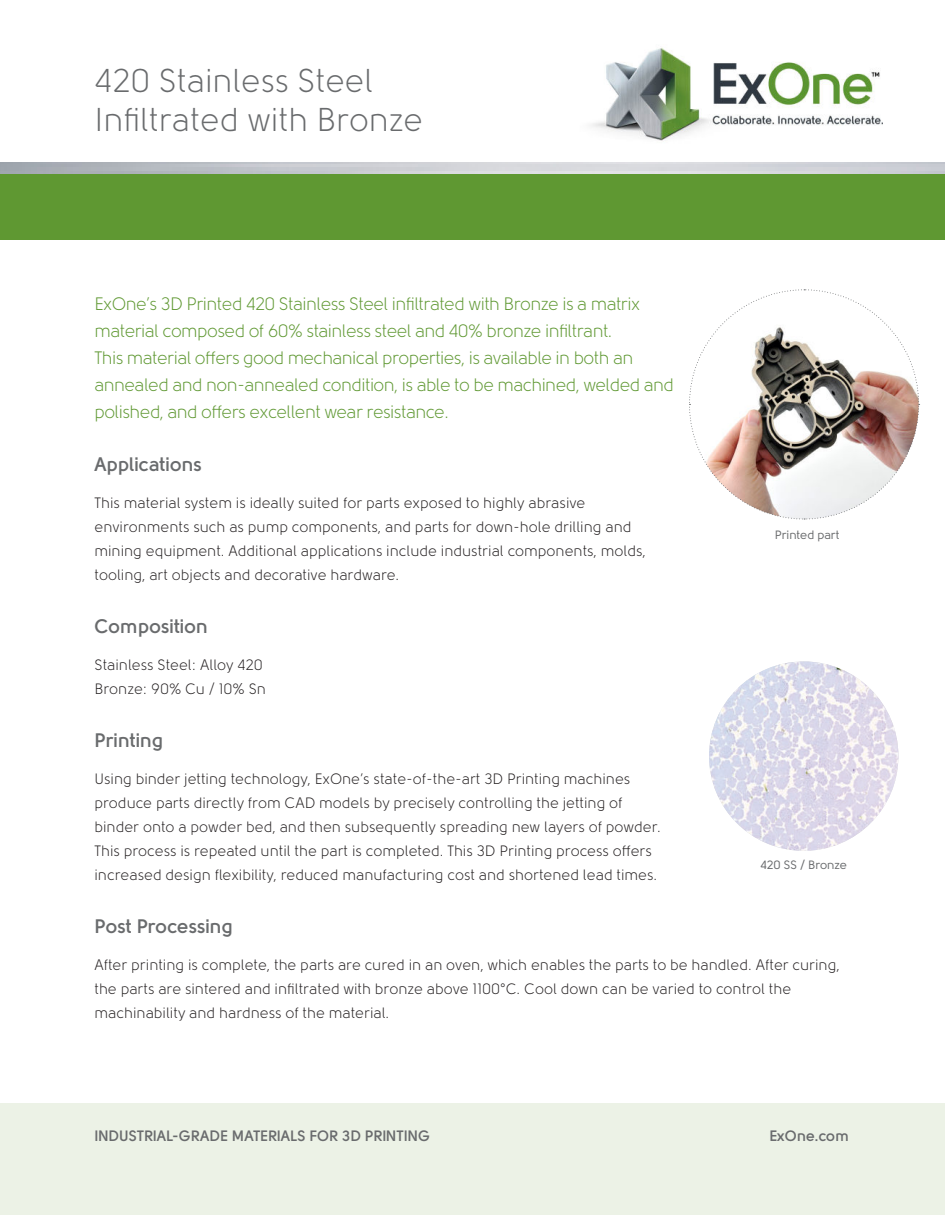
<style>
.page{position:relative;width:945px;height:1215px;background:#fff}
.page>*{position:absolute;margin:0;border:0;box-sizing:border-box;transform-origin:0 0}
.t1{font:33px/39px "Solomon";color:#696b6d}
.t2{font:700 19.5px "Solomon";color:#696b6d}
.t3{font:18px/27px "Solomon";letter-spacing:-.03em;color:#5f9832}
.t4{font:15px/24px "Solomon";color:#231f20}
.t5{font:700 15px "Solomon";color:#696b6d}
.t6{font:12px "Solomon";color:#696b6d}
</style>
<div class="page">
<div style="left:0;top:1104px;width:945px;height:111px;background:#ecf2e6"></div>
<img style="left:591px;top:47px;width:292px;height:94px">
<img style="left:709px;top:661px;width:189px;height:190px;border-radius:95px">
<img style="left:689px;top:289px;width:231px;height:231px">
<img style="left:0;top:162px;width:945px;height:13px">
<div style="left:0;top:175px;width:945px;height:65px;background:#5f9832"></div>
<h1 class="t1" style="left:94px;top:62px;width:330px">420 Stainless Steel<br>Infiltrated with Bronze</h1>
<p class="t3" style="left:94px;top:291px;width:581px">ExOne’s 3D Printed 420 Stainless Steel infiltrated with Bronze is a matrix material composed of 60% stainless steel and 40% bronze infiltrant.<br>This material offers good mechanical properties, is available in both an annealed and non-annealed condition, is able to be machined, welded and polished, and offers excellent wear resistance.</p>
<h2 class="t2" style="left:94px;top:457px;width:109px">Applications</h2>
<p class="t4" style="left:94px;top:492px;width:553px">This material system is ideally suited for parts exposed to highly abrasive environments such as pump components, and parts for down-hole drilling and mining equipment. Additional applications include industrial components, molds, tooling, art objects and decorative hardware.</p>
<h2 class="t2" style="left:94px;top:619px;width:115px">Composition</h2>
<p class="t4" style="left:94px;top:654px;width:173px">Stainless Steel: Alloy 420<br>Bronze: 90% Cu / 10% Sn</p>
<h2 class="t2" style="left:94px;top:733px;width:70px">Printing</h2>
<p class="t4" style="left:94px;top:768px;width:568px">Using binder jetting technology, ExOne’s state-of-the-art 3D Printing machines produce parts directly from CAD models by precisely controlling the jetting of binder onto a powder bed, and then subsequently spreading new layers of powder.<br>This process is repeated until the part is completed. This 3D Printing process offers increased design flexibility, reduced manufacturing cost and shortened lead times.</p>
<h2 class="t2" style="left:94px;top:919px;width:140px">Post Processing</h2>
<p class="t4" style="left:94px;top:954px;width:747px">After printing is complete, the parts are cured in an oven, which enables the parts to be handled. After curing, the parts are sintered and infiltrated with bronze above 1100°C. Cool down can be varied to control the machinability and hardness of the material.</p>
<p class="t6" style="left:775px;top:529px;width:66px">Printed part</p>
<p class="t6" style="left:760px;top:859px;width:88px">420 SS / Bronze</p>
<p class="t5" style="left:94px;top:1131px;width:337px">INDUSTRIAL-GRADE MATERIALS FOR 3D PRINTING</p>
<p class="t5" style="left:769px;top:1131px;width:81px">ExOne.com</p>
</div>
